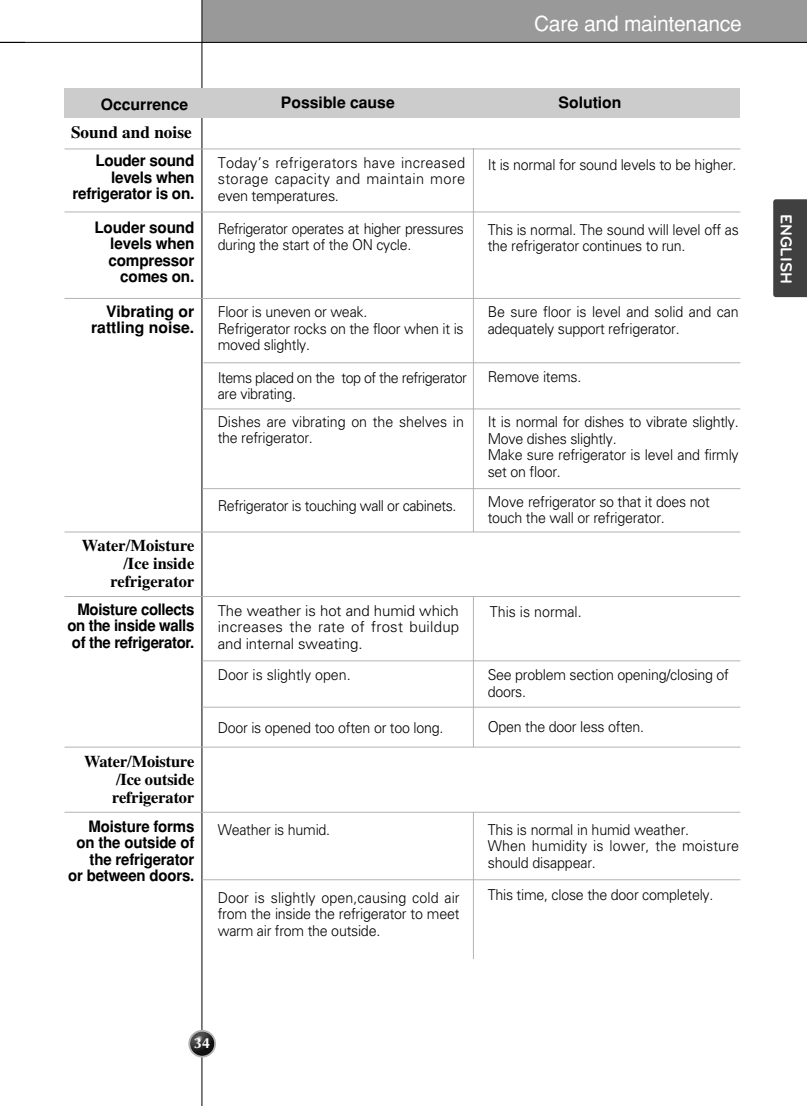
<style>
.page{position:relative;width:807px;height:1106px;background:#fff}
.page>*{position:absolute;margin:0;border:0;box-sizing:border-box;transform-origin:0 0}
.t1{font:21px "Helvetica";letter-spacing:-.01em;color:#fff}
.t2{font:700 17.25px "Times";color:#000}
.t3{font:700 16.5px/18px "Times";letter-spacing:-.01em;color:#000;text-align:justify}
.t4{font:700 16.5px "Bryant LG";color:#fff}
.t5{font:700 15.75px/16.5px "Helvetica";letter-spacing:-.01em;color:#000;text-align:right}
.t6{font:700 15.75px/16.5px "Helvetica";letter-spacing:-.01em;color:#000;text-align:justify;scale:.95 1}
.t7{font:300 15px/16.5px "Univers";letter-spacing:-.015em;color:#000;scale:.95 1}
.t8{font:300 15px/16.5px "Univers";letter-spacing:-.015em;color:#000;text-align:justify}
.t9{font:300 15px/16.5px "Univers";letter-spacing:-.015em;color:#000;scale:.94 1}
.t10{font:300 15px/16.5px "Univers";letter-spacing:-.035em;color:#000;scale:.95 1}
.t11{font:700 15px "Optane";color:#fff}
</style>
<div class="page">
<div style="left:202px;top:0;width:605px;height:43px;background:#999"></div>
<hr style="left:202px;top:0;width:1px;height:1106px;background:#000">
<svg style="left:188px;top:1029px;width:28px;height:28px"></svg>
<img style="left:190px;top:1031px;width:24px;height:24px;border-radius:50%">
<hr style="left:0;top:42px;width:807px;height:1px;background:#000">
<div style="left:64px;top:88px;width:676px;height:30px;background:#ccc"></div>
<hr style="left:64px;top:212px;width:676px;height:1px;background:#b3b3b3">
<hr style="left:64px;top:298px;width:676px;height:1px;background:#b3b3b3">
<hr style="left:202px;top:408px;width:538px;height:1px;background:#b3b3b3">
<hr style="left:202px;top:488px;width:538px;height:1px;background:#b3b3b3">
<hr style="left:64px;top:531px;width:676px;height:1px;background:#b3b3b3">
<hr style="left:64px;top:596px;width:676px;height:1px;background:#b3b3b3">
<hr style="left:202px;top:660px;width:538px;height:1px;background:#b3b3b3">
<hr style="left:202px;top:706px;width:538px;height:1px;background:#b3b3b3">
<hr style="left:64px;top:812px;width:676px;height:1px;background:#b3b3b3">
<hr style="left:202px;top:879px;width:538px;height:1px;background:#b3b3b3">
<hr style="left:64px;top:746px;width:676px;height:1px;background:#b3b3b3">
<hr style="left:64px;top:148px;width:676px;height:1px;background:#b3b3b3">
<hr style="left:203px;top:362px;width:537px;height:1px;background:#b3b3b3">
<hr style="left:473px;top:596px;width:1px;height:150px;background:#b3b3b3">
<hr style="left:473px;top:148px;width:1px;height:384px;background:#b3b3b3">
<hr style="left:473px;top:812px;width:1px;height:147px;background:#b3b3b3">
<div style="left:773px;top:199px;width:34px;height:98px;background:#404040"></div>
<h1 class="t1" style="left:534px;top:16px;width:209px">Care and maintenance</h1>
<p class="t5" style="left:101px;top:97px;width:89px">Occurrence</p>
<p class="t2" style="left:71px;top:126px;width:122px">Sound and noise</p>
<p class="t5" style="left:73px;top:154px;width:123px">Louder sound levels when refrigerator is on.</p>
<p class="t5" style="left:94px;top:220px;width:102px">Louder sound levels when compressor comes on.</p>
<p class="t5" style="left:91px;top:304px;width:105px">Vibrating or rattling noise.</p>
<p class="t3" style="left:82px;top:537px;width:114px;text-align:right">Water/Moisture /Ice inside refrigerator</p>
<p class="t6" style="left:67px;top:602px;width:135px;text-indent:10px">Moisture collects on the inside walls of the refrigerator.</p>
<p class="t3" style="left:112px;top:754px;width:84px;text-indent:-28px">Water/Moisture /Ice outside refrigerator</p>
<p class="t6" style="left:68px;top:819px;width:134px;text-align:right">Moisture forms on the outside of the refrigerator<br>or between doors.</p>
<p class="t5" style="left:281px;top:96px;width:115px">Possible cause</p>
<p class="t5" style="left:559px;top:96px;width:64px">Solution</p>
<p class="t8" style="left:218px;top:155px;width:249px">Today’s refrigerators have increased storage capacity and maintain more even temperatures.</p>
<p class="t7" style="left:488px;top:158px;width:263px">It is normal for sound levels to be higher.</p>
<p class="t9" style="left:218px;top:221px;width:263px">Refrigerator operates at higher pressures during the start of the ON cycle.</p>
<p class="t7" style="left:488px;top:222px;width:266px">This is normal. The sound will level off as the refrigerator continues to run.</p>
<p class="t7" style="left:218px;top:305px;width:260px">Floor is uneven or weak.<br>Refrigerator rocks on the floor when it is moved slightly.</p>
<p class="t10" style="left:218px;top:370px;width:264px">Items placed on the top of the refrigerator are vibrating.</p>
<p class="t7" style="left:218px;top:415px;width:261px">Dishes are vibrating on the shelves in the refrigerator.</p>
<p class="t7" style="left:488px;top:305px;width:266px">Be sure floor is level and solid and can adequately support refrigerator.</p>
<p class="t7" style="left:488px;top:370px;width:100px">Remove items.</p>
<p class="t7" style="left:488px;top:415px;width:266px">It is normal for dishes to vibrate slightly.<br>Move dishes slightly.<br>Make sure refrigerator is level and firmly set on floor.</p>
<p class="t7" style="left:218px;top:499px;width:253px">Refrigerator is touching wall or cabinets.</p>
<p class="t7" style="left:488px;top:494px;width:235px">Move refrigerator so that it does not touch the wall or refrigerator.</p>
<p class="t8" style="left:218px;top:603px;width:243px">The weather is hot and humid which increases the rate of frost buildup and internal sweating.</p>
<p class="t7" style="left:218px;top:667px;width:142px">Door is slightly open.</p>
<p class="t7" style="left:218px;top:720px;width:239px">Door is opened too often or too long.</p>
<p class="t7" style="left:490px;top:605px;width:98px">This is normal.</p>
<p class="t7" style="left:488px;top:668px;width:256px">See problem section opening/closing of doors.</p>
<p class="t7" style="left:488px;top:720px;width:166px">Open the door less often.</p>
<p class="t7" style="left:218px;top:822px;width:120px">Weather is humid.</p>
<p class="t7" style="left:218px;top:890px;width:256px;text-align:justify">Door is slightly open,causing cold air from the inside the refrigerator to meet warm air from the outside.</p>
<p class="t7" style="left:488px;top:822px;width:266px">This is normal in humid weather.<br>When humidity is lower, the moisture should disappear.</p>
<p class="t7" style="left:488px;top:888px;width:239px">This time, close the door completely.</p>
<p class="t4" style="left:792px;top:214px;width:72px;rotate:90deg">ENGLISH</p>
<p class="t11" style="left:194px;top:1036px;width:18px">34</p>
</div>
